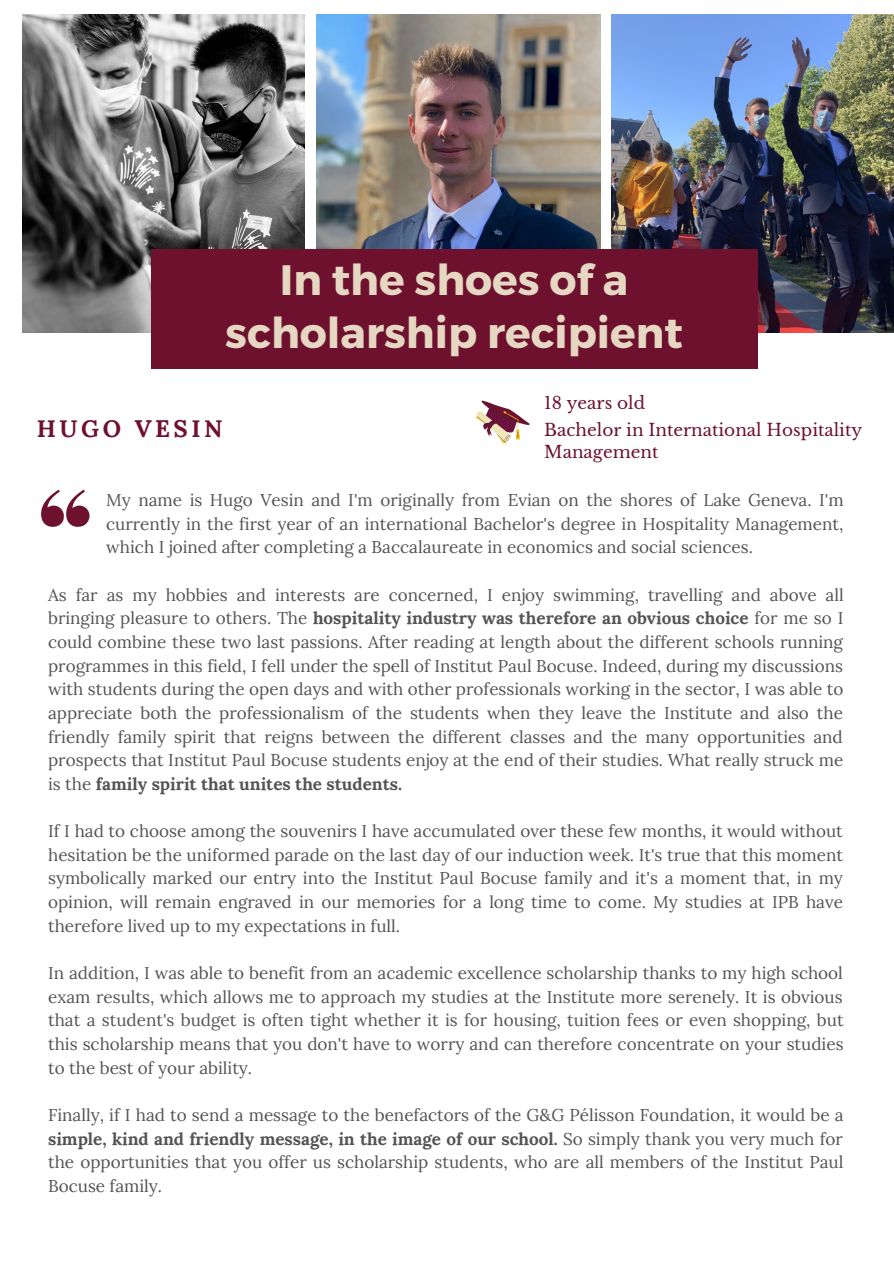
<style>
.page{position:relative;width:894px;height:1264px;background:#fff}
.page>*{position:absolute;margin:0;border:0;box-sizing:border-box;transform-origin:0 0}
.t1{font:700 42.45px/52.9px "Montserrat";color:#e5d7c1;text-align:center}
.t2{font:700 23.85px "Lora";letter-spacing:.15em;color:#6e112f}
.t3{font:17.1px/23.7px "Lora";color:#545454;text-align:justify}
.t4{font:16.8px/22.5px "Libre Baskerville";color:#6e112f}
.s1{font-weight:700}
</style>
<div class="page">
<img style="left:22px;top:15px;width:283px;height:317px">
<img style="left:316px;top:15px;width:284px;height:235px">
<img style="left:611px;top:15px;width:282px;height:317px">
<div style="left:151px;top:250px;width:606px;height:118px;background:#6e112f"></div>
<svg style="left:41px;top:489px;width:48px;height:38px"></svg>
<svg style="left:475px;top:400px;width:54px;height:43px"></svg>
<p class="t1" style="left:225px;top:252px;width:459px">In the shoes of a scholarship recipient</p>
<p class="t2" style="left:37px;top:413px;width:187px">HUGO VESIN</p>
<p class="t4" style="left:544px;top:391px;width:102px">18 years old</p>
<p class="t4" style="left:544px;top:418px;width:319px">Bachelor in International Hospitality<br>Management</p>
<p class="t3" style="left:106px;top:488px;width:738px">My name is Hugo Vesin and I'm originally from Evian on the shores of Lake Geneva. I'm currently in the first year of an international Bachelor's degree in Hospitality Management, which I joined after completing a Baccalaureate in economics and social sciences.</p>
<p class="t3" style="left:48px;top:582px;width:796px">As far as my hobbies and interests are concerned, I enjoy swimming, travelling and above all bringing pleasure to others. The <span class="s1">hospitality industry was therefore an obvious choice</span> for me so I could combine these two last passions. After reading at length about the different schools running programmes in this field, I fell under the spell of Institut Paul Bocuse. Indeed, during my discussions with students during the open days and with other professionals working in the sector, I was able to appreciate both the professionalism of the students when they leave the Institute and also the friendly family spirit that reigns between the different classes and the many opportunities and prospects that Institut Paul Bocuse students enjoy at the end of their studies. What really struck me is the <span class="s1">family spirit that unites the students.</span></p>
<p class="t3" style="left:48px;top:819px;width:796px">If I had to choose among the souvenirs I have accumulated over these few months, it would without hesitation be the uniformed parade on the last day of our induction week. It's true that this moment symbolically marked our entry into the Institut Paul Bocuse family and it's a moment that, in my opinion, will remain engraved in our memories for a long time to come. My studies at IPB have therefore lived up to my expectations in full.</p>
<p class="t3" style="left:48px;top:961px;width:796px">In addition, I was able to benefit from an academic excellence scholarship thanks to my high school exam results, which allows me to approach my studies at the Institute more serenely. It is obvious that a student's budget is often tight whether it is for housing, tuition fees or even shopping, but this scholarship means that you don't have to worry and can therefore concentrate on your studies to the best of your ability.</p>
<p class="t3" style="left:48px;top:1102px;width:796px">Finally, if I had to send a message to the benefactors of the G&amp;G Pélisson Foundation, it would be a <span class="s1">simple, kind and friendly message, in the image of our school.</span> So simply thank you very much for the opportunities that you offer us scholarship students, who are all members of the Institut Paul Bocuse family.</p>
</div>
